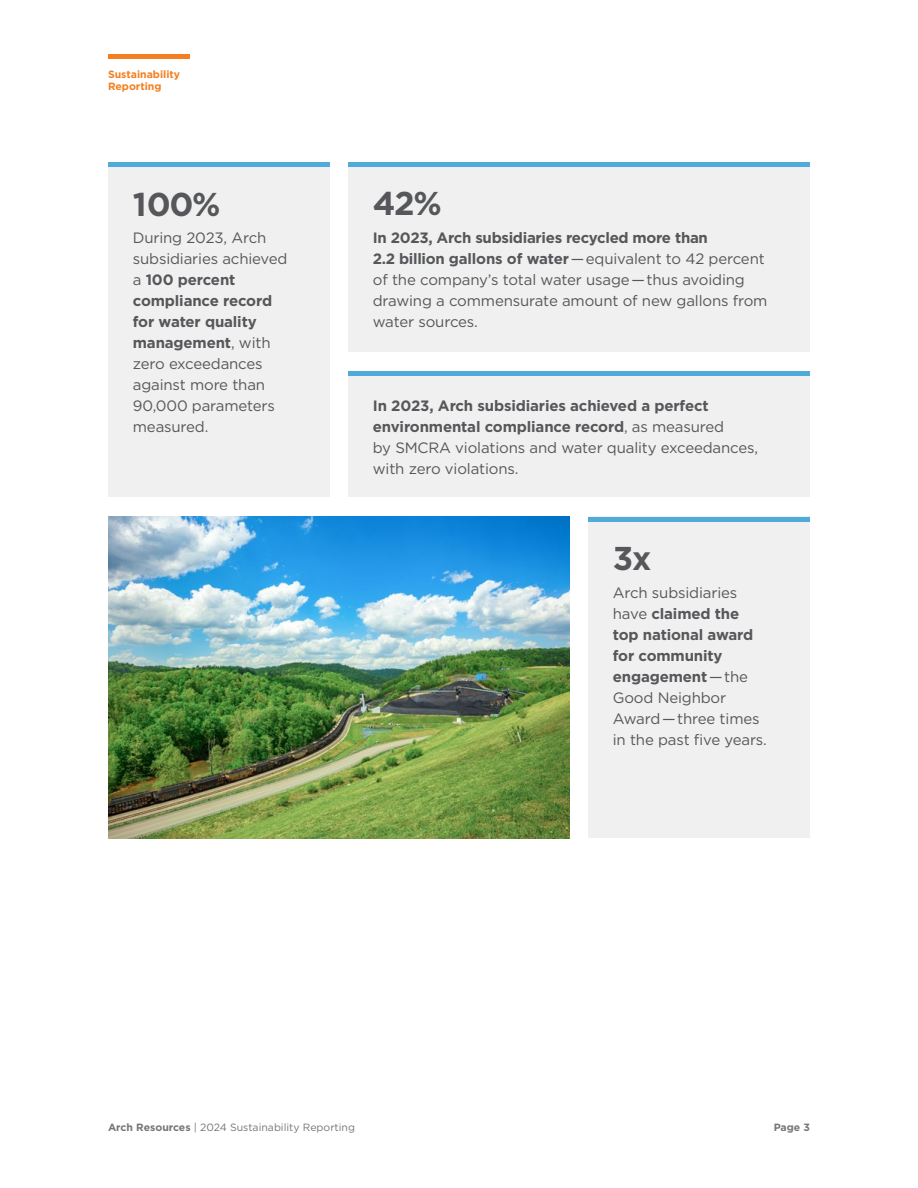
<style>
.page{position:relative;width:918px;height:1188px;background:#fff}
.page>*{position:absolute;margin:0;border:0;box-sizing:border-box;transform-origin:0 0}
.t1{font:700 33px "Gotham";letter-spacing:-.04em;color:#55575a}
.t2{font:15px/21px "Gotham";letter-spacing:-.01em;color:#55575a}
.t3{font:10.5px "Gotham";color:#757679}
.t4{font:700 10.5px/12px "Gotham";color:#f57f20}
.t5{font:700 10.5px "Gotham";color:#757679}
.s1{font-weight:700}
</style>
<div class="page">
<hr style="left:108px;top:54px;width:82px;height:4px;background:#f57f20">
<div style="left:588px;top:517px;width:222px;height:321px;background:#f1f0f0"></div>
<div style="left:348px;top:162px;width:462px;height:190px;background:#f1f0f0"></div>
<div style="left:348px;top:374px;width:462px;height:123px;background:#f1f0f0"></div>
<div style="left:108px;top:162px;width:222px;height:335px;background:#f1f0f0"></div>
<div style="left:348px;top:162px;width:462px;height:5px;background:#4fabda"></div>
<hr style="left:348px;top:372px;width:462px;height:4px;background:#4fabda">
<div style="left:108px;top:162px;width:222px;height:5px;background:#4fabda"></div>
<div style="left:588px;top:517px;width:222px;height:5px;background:#4fabda"></div>
<img style="left:108px;top:517px;width:462px;height:321px">
<p class="t4" style="left:108px;top:68px;width:74px">Sustainability<br>Reporting</p>
<h1 class="t1" style="left:133px;top:182px;width:89px">100%</h1>
<p class="t2" style="left:133px;top:227px;width:156px">During 2023, Arch subsidiaries achieved a <span class="s1">100 percent compliance record for water quality management</span>, with zero exceedances against more than<br>90,000 parameters measured.</p>
<h1 class="t1" style="left:373px;top:182px;width:71px">42%</h1>
<p class="t2" style="left:373px;top:227px;width:396px"><span class="s1">In 2023, Arch subsidiaries recycled more than<br>2.2 billion gallons of water</span> — equivalent to 42 percent of the company’s total water usage — thus avoiding drawing a commensurate amount of new gallons from water sources.</p>
<p class="t2" style="left:373px;top:394px;width:387px"><span class="s1">In 2023, Arch subsidiaries achieved a perfect environmental compliance record</span>, as measured<br>by SMCRA violations and water quality exceedances, with zero violations.</p>
<h1 class="t1" style="left:613px;top:537px;width:40px">3x</h1>
<p class="t2" style="left:613px;top:582px;width:156px">Arch subsidiaries have <span class="s1">claimed the top national award for community engagement</span> — the<br>Good Neighbor<br>Award — three times in the past five years.</p>
<p class="t3" style="left:108px;top:1121px;width:249px"><span class="s1">Arch Resources</span> | 2024 Sustainability Reporting</p>
<p class="t5" style="left:774px;top:1120px;width:38px">Page 3</p>
</div>
